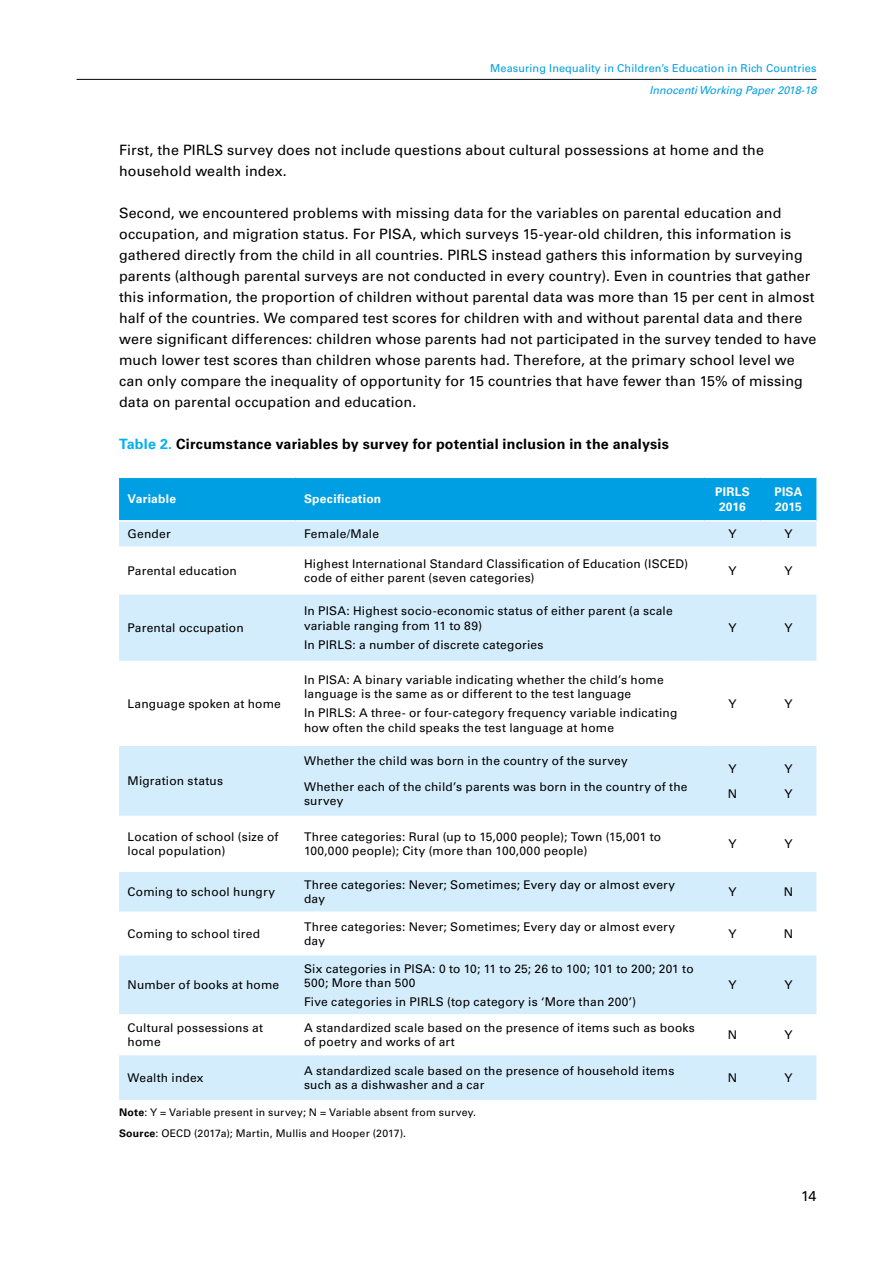
<style>
.page{position:relative;width:893px;height:1263px;background:#fff}
.page>*{position:absolute;margin:0;border:0;box-sizing:border-box;transform-origin:0 0}
.t1{font:14.25px/21px "Univers LT Std";letter-spacing:.01em;color:#000}
.t2{font:700 14.25px "Univers LT Std";letter-spacing:.015em;color:#000}
.t3{font:12px/14.4px "Univers LT Std";letter-spacing:.015em;color:#000}
.t4{font:700 12px/14.4px "Univers LT Std";letter-spacing:.02em;color:#fff;text-align:center}
.t5{font:10.8px "Univers LT Std";letter-spacing:.01em;color:#009fe3}
.t6{font:italic 10.8px "Univers LT Std";color:#009fe3}
.t7{font:10.5px/21px "Univers LT Std";letter-spacing:.02em;color:#000}
.s1{color:#00b0f0}
.s2{font-weight:700}
</style>
<div class="page">
<hr style="left:77px;top:79px;width:739px;height:1px;background:#000">
<div style="left:119px;top:478px;width:697px;height:42px;background:#009fe3"></div>
<div style="left:119px;top:522px;width:697px;height:578px;background:#d4edfc"></div>
<svg style="left:119px;top:548px;width:697px;height:506px"></svg>
<hr style="left:119px;top:546px;width:177px;height:2px;background:#fff">
<hr style="left:296px;top:546px;width:408px;height:2px;background:#fff">
<hr style="left:704px;top:546px;width:56px;height:2px;background:#fff">
<hr style="left:760px;top:546px;width:56px;height:2px;background:#fff">
<hr style="left:119px;top:593px;width:177px;height:2px;background:#fff">
<hr style="left:296px;top:593px;width:408px;height:2px;background:#fff">
<hr style="left:704px;top:593px;width:56px;height:2px;background:#fff">
<hr style="left:760px;top:593px;width:56px;height:2px;background:#fff">
<hr style="left:119px;top:661px;width:177px;height:1px;background:#fff">
<hr style="left:296px;top:661px;width:408px;height:1px;background:#fff">
<hr style="left:704px;top:661px;width:56px;height:1px;background:#fff">
<hr style="left:760px;top:661px;width:56px;height:1px;background:#fff">
<hr style="left:119px;top:744px;width:177px;height:2px;background:#fff">
<hr style="left:296px;top:744px;width:408px;height:2px;background:#fff">
<hr style="left:704px;top:744px;width:56px;height:2px;background:#fff">
<hr style="left:760px;top:744px;width:56px;height:2px;background:#fff">
<hr style="left:119px;top:816px;width:177px;height:1px;background:#fff">
<hr style="left:296px;top:816px;width:408px;height:1px;background:#fff">
<hr style="left:704px;top:816px;width:56px;height:1px;background:#fff">
<hr style="left:760px;top:816px;width:56px;height:1px;background:#fff">
<hr style="left:119px;top:870px;width:177px;height:2px;background:#fff">
<hr style="left:296px;top:870px;width:408px;height:2px;background:#fff">
<hr style="left:704px;top:870px;width:56px;height:2px;background:#fff">
<hr style="left:760px;top:870px;width:56px;height:2px;background:#fff">
<hr style="left:119px;top:911px;width:177px;height:2px;background:#fff">
<hr style="left:296px;top:911px;width:408px;height:2px;background:#fff">
<hr style="left:704px;top:911px;width:56px;height:2px;background:#fff">
<hr style="left:760px;top:911px;width:56px;height:2px;background:#fff">
<hr style="left:119px;top:954px;width:177px;height:1px;background:#fff">
<hr style="left:296px;top:954px;width:408px;height:1px;background:#fff">
<hr style="left:704px;top:954px;width:56px;height:1px;background:#fff">
<hr style="left:760px;top:954px;width:56px;height:1px;background:#fff">
<hr style="left:119px;top:1014px;width:177px;height:2px;background:#fff">
<hr style="left:296px;top:1014px;width:408px;height:2px;background:#fff">
<hr style="left:704px;top:1014px;width:56px;height:2px;background:#fff">
<hr style="left:760px;top:1014px;width:56px;height:2px;background:#fff">
<hr style="left:119px;top:1054px;width:177px;height:1px;background:#fff">
<hr style="left:296px;top:1054px;width:408px;height:1px;background:#fff">
<hr style="left:704px;top:1054px;width:56px;height:1px;background:#fff">
<hr style="left:760px;top:1054px;width:56px;height:1px;background:#fff">
<p class="t5" style="left:490px;top:62px;width:328px">Measuring Inequality in Children’s Education in Rich Countries</p>
<p class="t6" style="left:650px;top:83px;width:168px">Innocenti Working Paper 2018-18</p>
<p class="t1" style="left:119px;top:139px;width:646px">First, the PIRLS survey does not include questions about cultural possessions at home and the household wealth index.</p>
<p class="t1" style="left:119px;top:202px;width:699px">Second, we encountered problems with missing data for the variables on parental education and occupation, and migration status. For PISA, which surveys 15-year-old children, this information is gathered directly from the child in all countries. PIRLS instead gathers this information by surveying parents (although parental surveys are not conducted in every country). Even in countries that gather this information, the proportion of children without parental data was more than 15 per cent in almost half of the countries. We compared test scores for children with and without parental data and there were significant differences: children whose parents had not participated in the survey tended to have much lower test scores than children whose parents had. Therefore, at the primary school level we can only compare the inequality of opportunity for 15 countries that have fewer than 15% of missing data on parental occupation and education.</p>
<p class="t2" style="left:119px;top:436px;width:551px"><span class="s1">Table 2.</span> Circumstance variables by survey for potential inclusion in the analysis</p>
<p class="t4" style="left:128px;top:492px;width:50px">Variable</p>
<p class="t4" style="left:304px;top:492px;width:79px">Specification</p>
<p class="t4" style="left:715px;top:485px;width:36px">PIRLS<br>2016</p>
<p class="t4" style="left:774px;top:485px;width:29px;text-align:left">PISA<br>2015</p>
<p class="t3" style="left:128px;top:527px;width:45px">Gender</p>
<p class="t3" style="left:304px;top:527px;width:76px">Female/Male</p>
<p class="t3" style="left:728px;top:527px;width:10px">Y</p>
<p class="t3" style="left:784px;top:527px;width:10px">Y</p>
<p class="t3" style="left:128px;top:563px;width:111px">Parental education</p>
<p class="t3" style="left:304px;top:556px;width:386px">Highest International Standard Classification of Education (ISCED) code of either parent (seven categories)</p>
<p class="t3" style="left:728px;top:563px;width:10px">Y</p>
<p class="t3" style="left:784px;top:563px;width:10px">Y</p>
<p class="t3" style="left:128px;top:621px;width:118px">Parental occupation</p>
<p class="t3" style="left:304px;top:604px;width:370px">In PISA: Highest socio-economic status of either parent (a scale variable ranging from 11 to 89)</p>
<p class="t3" style="left:304px;top:637px;width:241px">In PIRLS: a number of discrete categories</p>
<p class="t3" style="left:728px;top:621px;width:10px">Y</p>
<p class="t3" style="left:784px;top:621px;width:10px">Y</p>
<p class="t3" style="left:128px;top:696px;width:155px">Language spoken at home</p>
<p class="t3" style="left:128px;top:774px;width:97px">Migration status</p>
<p class="t3" style="left:304px;top:672px;width:361px">In PISA: A binary variable indicating whether the child’s home language is the same as or different to the test language</p>
<p class="t3" style="left:304px;top:706px;width:375px">In PIRLS: A three- or four-category frequency variable indicating how often the child speaks the test language at home</p>
<p class="t3" style="left:304px;top:749px;width:385px;line-height:25.2px">Whether the child was born in the country of the survey<br>Whether each of the child’s parents was born in the country of the</p>
<p class="t3" style="left:304px;top:794px;width:41px">survey</p>
<p class="t3" style="left:728px;top:696px;width:10px">Y</p>
<p class="t3" style="left:784px;top:696px;width:10px">Y</p>
<p class="t3" style="left:728px;top:756px;width:11px;line-height:25.2px">Y<br>N</p>
<p class="t3" style="left:784px;top:756px;width:10px;line-height:25.2px">Y<br>Y</p>
<p class="t3" style="left:128px;top:830px;width:152px">Location of school (size of local population)</p>
<p class="t3" style="left:304px;top:830px;width:359px">Three categories: Rural (up to 15,000 people); Town (15,001 to<br>100,000 people); City (more than 100,000 people)</p>
<p class="t3" style="left:728px;top:837px;width:10px">Y</p>
<p class="t3" style="left:784px;top:837px;width:10px">Y</p>
<p class="t3" style="left:128px;top:885px;width:149px">Coming to school hungry</p>
<p class="t3" style="left:304px;top:877px;width:373px">Three categories: Never; Sometimes; Every day or almost every day</p>
<p class="t3" style="left:728px;top:885px;width:10px">Y</p>
<p class="t3" style="left:784px;top:885px;width:11px">N</p>
<p class="t3" style="left:128px;top:926px;width:134px">Coming to school tired</p>
<p class="t3" style="left:304px;top:919px;width:373px">Three categories: Never; Sometimes; Every day or almost every day</p>
<p class="t3" style="left:728px;top:926px;width:10px">Y</p>
<p class="t3" style="left:784px;top:926px;width:11px">N</p>
<p class="t3" style="left:128px;top:978px;width:153px">Number of books at home</p>
<p class="t3" style="left:304px;top:961px;width:391px">Six categories in PISA: 0 to 10; 11 to 25; 26 to 100; 101 to 200; 201 to<br>500; More than 500</p>
<p class="t3" style="left:304px;top:994px;width:334px">Five categories in PIRLS (top category is ‘More than 200’)</p>
<p class="t3" style="left:728px;top:978px;width:10px">Y</p>
<p class="t3" style="left:784px;top:978px;width:10px">Y</p>
<p class="t3" style="left:128px;top:1020px;width:137px">Cultural possessions at home</p>
<p class="t3" style="left:304px;top:1020px;width:392px">A standardized scale based on the presence of items such as books of poetry and works of art</p>
<p class="t3" style="left:728px;top:1028px;width:11px">N</p>
<p class="t3" style="left:784px;top:1028px;width:10px">Y</p>
<p class="t3" style="left:128px;top:1070px;width:78px">Wealth index</p>
<p class="t3" style="left:304px;top:1063px;width:372px">A standardized scale based on the presence of household items such as a dishwasher and a car</p>
<p class="t3" style="left:728px;top:1070px;width:11px">N</p>
<p class="t3" style="left:784px;top:1070px;width:10px">Y</p>
<p class="t7" style="left:119px;top:1102px;width:359px"><span class="s2">Note</span>: Y = Variable present in survey; N = Variable absent from survey.<br><span class="s2">Source</span>: OECD (2017a); Martin, Mullis and Hooper (2017).</p>
<p class="t1" style="left:801px;top:1185px;width:17px">14</p>
</div>
